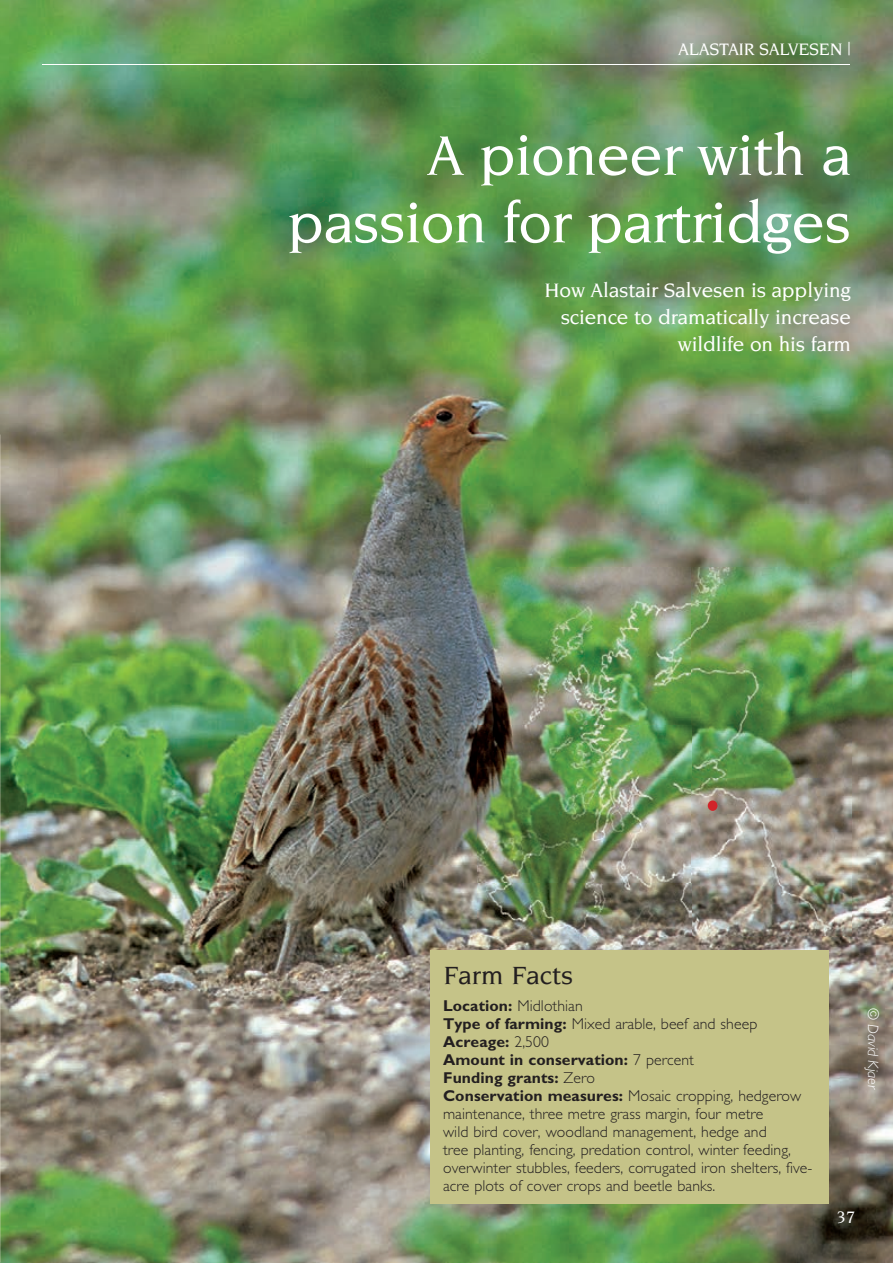
<style>
.page{position:relative;width:893px;height:1263px;background:#fff}
.page>*{position:absolute;margin:0;border:0;box-sizing:border-box;transform-origin:0 0}
.t1{font:500 60px/67.5px "Novarese LT";letter-spacing:-.01em;color:#fff;text-align:right}
.t2{font:500 27px "Novarese LT";letter-spacing:.005em;color:#231f20}
.t3{font:500 21px/27px "Novarese LT";letter-spacing:-.005em;color:#fff;text-align:right}
.t4{font:500 18px "Novarese LT";letter-spacing:-.015em;color:#fff}
.t5{font:300 15.75px/18px "Gill Sans";letter-spacing:.005em;color:#231f20}
.t6{font:italic 300 15px "Gill Sans";color:#fff}
.s1{font-weight:700}
</style>
<div class="page">
<img style="left:0;top:0;width:893px;height:1263px">
<img style="left:0;top:0;width:1px;height:436px">
<hr style="left:42px;top:64px;width:808px;height:1px;background:#fff">
<div style="left:430px;top:950px;width:399px;height:253px;background:#c5c388"></div>
<img style="left:478px;top:568px;width:373px;height:368px">
<div style="left:708px;top:800px;width:9px;height:11px;background:#d1232a;border-radius:50%"></div>
<p class="t4" style="left:678px;top:40px;width:174px">ALASTAIR SALVESEN |</p>
<h1 class="t1" style="left:287px;top:121px;width:565px">A pioneer with a passion for partridges</h1>
<h3 class="t3" style="left:544px;top:277px;width:308px">How Alastair Salvesen is applying science to dramatically increase wildlife on his farm</h3>
<h2 class="t2" style="left:443px;top:960px;width:132px">Farm Facts</h2>
<p class="t5" style="left:443px;top:996px;width:371px"><span class="s1">Location:</span> Midlothian<br><span class="s1">Type of farming:</span> Mixed arable, beef and sheep <span class="s1">Acreage:</span> 2,500<br><span class="s1">Amount in conservation:</span> 7 percent<br><span class="s1">Funding grants:</span> Zero<br><span class="s1">Conservation measures:</span> Mosaic cropping, hedgerow maintenance, three metre grass margin, four metre<br>wild bird cover, woodland management, hedge and<br>tree planting, fencing, predation control, winter feeding, overwinter stubbles, feeders, corrugated iron shelters, five&shy;acre plots of cover crops and beetle banks.</p>
<p class="t6" style="left:881px;top:1008px;width:84px;rotate:90deg">© David Kjaer</p>
<p class="t4" style="left:837px;top:1207px;width:19px">37</p>
</div>
